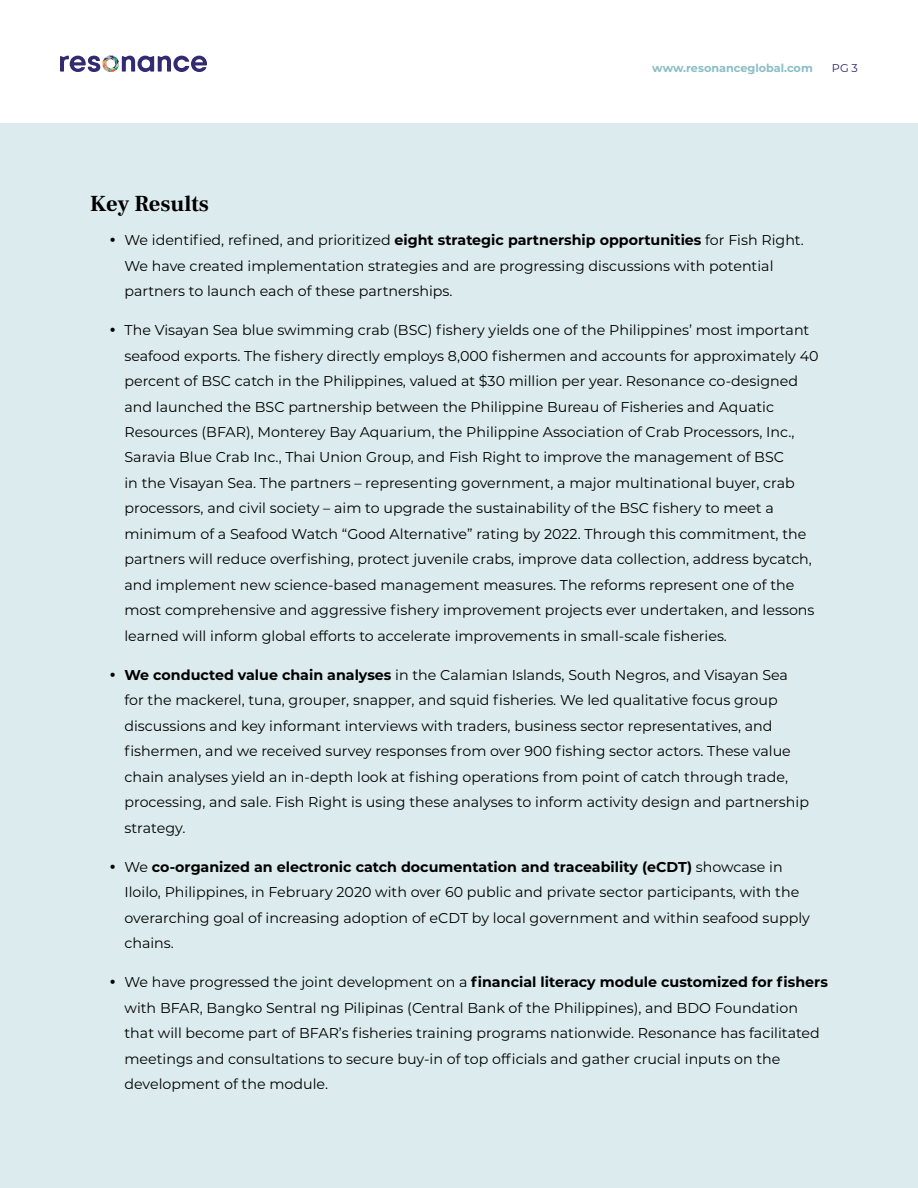
<style>
.page{position:relative;width:918px;height:1188px;background:#fff}
.page>*{position:absolute;margin:0;border:0;box-sizing:border-box;transform-origin:0 0}
.t1{font:700 22.5px "Frank Ruhl Libre";color:#000}
.t2{font:14.25px/25.5px "Montserrat";color:#000}
.t3{font:700 11.25px "Montserrat";color:#8abec5}
.t4{font:11.25px "Montserrat";color:#2e2268}
.s1{font-weight:700}
</style>
<div class="page">
<div style="left:0;top:123px;width:918px;height:1065px;background:#dcecee"></div>
<svg style="left:60px;top:56px;width:147px;height:16px"></svg>
<p class="t3" style="left:652px;top:60px;width:162px">www.resonanceglobal.com</p>
<p class="t4" style="left:832px;top:60px;width:28px">PG 3</p>
<h1 class="t1" style="left:90px;top:189px;width:121px">Key Results</h1>
<p class="t2" style="left:124px;top:227px;width:681px">We identified, refined, and prioritized <span class="s1">eight strategic partnership opportunities</span> for Fish Right.<br>We have created implementation strategies and are progressing discussions with potential partners to launch each of these partnerships.</p>
<p class="t2" style="left:124px;top:317px;width:696px">The Visayan Sea blue swimming crab (BSC) fishery yields one of the Philippines’ most important seafood exports. The fishery directly employs 8,000 fishermen and accounts for approximately 40 percent of BSC catch in the Philippines, valued at $30 million per year. Resonance co-designed and launched the BSC partnership between the Philippine Bureau of Fisheries and Aquatic Resources (BFAR), Monterey Bay Aquarium, the Philippine Association of Crab Processors, Inc., Saravia Blue Crab Inc., Thai Union Group, and Fish Right to improve the management of BSC<br>in the Visayan Sea. The partners – representing government, a major multinational buyer, crab processors, and civil society – aim to upgrade the sustainability of the BSC fishery to meet a minimum of a Seafood Watch “Good Alternative” rating by 2022. Through this commitment, the partners will reduce overfishing, protect juvenile crabs, improve data collection, address bycatch, and implement new science-based management measures. The reforms represent one of the most comprehensive and aggressive fishery improvement projects ever undertaken, and lessons learned will inform global efforts to accelerate improvements in small-scale fisheries.</p>
<p class="t2" style="left:124px;top:662px;width:686px"><span class="s1">We conducted value chain analyses</span> in the Calamian Islands, South Negros, and Visayan Sea for the mackerel, tuna, grouper, snapper, and squid fisheries. We led qualitative focus group discussions and key informant interviews with traders, business sector representatives, and fishermen, and we received survey responses from over 900 fishing sector actors. These value chain analyses yield an in-depth look at fishing operations from point of catch through trade, processing, and sale. Fish Right is using these analyses to inform activity design and partnership strategy.</p>
<p class="t2" style="left:124px;top:854px;width:687px">We <span class="s1">co-organized an electronic catch documentation and traceability (eCDT)</span> showcase in Iloilo, Philippines, in February 2020 with over 60 public and private sector participants, with the overarching goal of increasing adoption of eCDT by local government and within seafood supply chains.</p>
<p class="t2" style="left:124px;top:969px;width:705px">We have progressed the joint development on a <span class="s1">financial literacy module customized for fishers </span>with BFAR, Bangko Sentral ng Pilipinas (Central Bank of the Philippines), and BDO Foundation that will become part of BFAR’s fisheries training programs nationwide. Resonance has facilitated meetings and consultations to secure buy-in of top officials and gather crucial inputs on the development of the module.</p>
</div>
